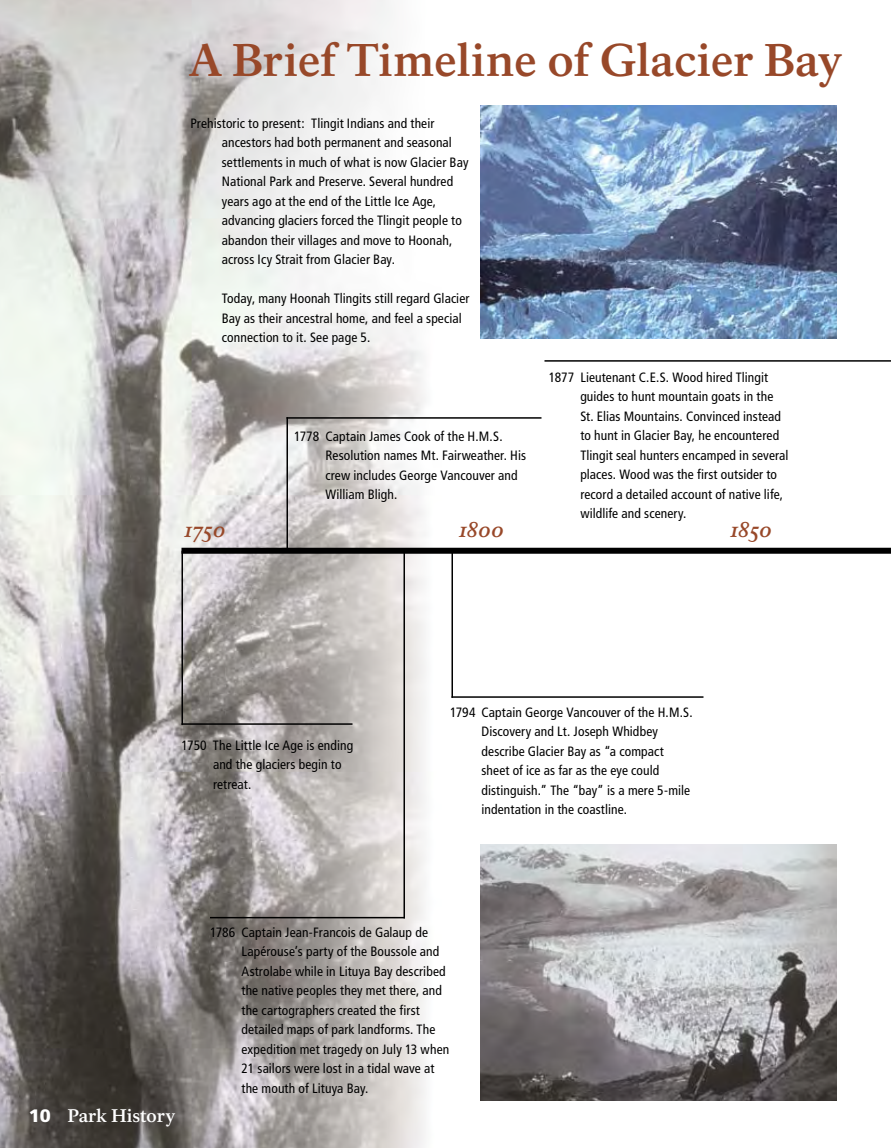
<style>
.page{position:relative;width:891px;height:1148px;background:#fff}
.page>*{position:absolute;margin:0;border:0;box-sizing:border-box;transform-origin:0 0}
.t1{font:700 45px "NPS Rawlinson";letter-spacing:-.015em;color:#984829}
.t2{font:italic 700 21px "NPS Rawlinson";letter-spacing:.01em;color:#984829}
.t3{font:700 18px "NPS Rawlinson";letter-spacing:-.005em;color:#fff}
.t4{font:condensed 13.5px/19.5px "Frutiger";letter-spacing:.01em;color:#000}
.s1{font-family:"Frutiger";font-weight:900}
</style>
<div class="page">
<img style="left:0;top:0;width:442px;height:1148px">
<img style="left:481px;top:844px;width:356px;height:256px">
<img style="left:481px;top:105px;width:356px;height:233px">
<hr style="left:182px;top:550px;width:1px;height:174px;background:#000">
<hr style="left:182px;top:723px;width:170px;height:1px;background:#000">
<hr style="left:452px;top:550px;width:1px;height:148px;background:#000">
<hr style="left:452px;top:696px;width:252px;height:2px;background:#000">
<hr style="left:404px;top:550px;width:1px;height:368px;background:#000">
<hr style="left:210px;top:916px;width:195px;height:2px;background:#000">
<hr style="left:286px;top:417px;width:2px;height:132px;background:#000">
<hr style="left:286px;top:417px;width:256px;height:1px;background:#000">
<hr style="left:544px;top:360px;width:347px;height:2px;background:#000">
<div style="left:182px;top:548px;width:709px;height:6px;background:#000"></div>
<h1 class="t1" style="left:189px;top:33px;width:655px">A Brief Timeline of Glacier Bay</h1>
<p class="t4" style="left:222px;top:113px;width:248px;text-indent:-31px">Prehistoric to present: Tlingit Indians and their ancestors had both permanent and seasonal settlements in much of what is now Glacier Bay National Park and Preserve. Several hundred years ago at the end of the Little Ice Age, advancing glaciers forced the Tlingit people to abandon their villages and move to Hoonah, across Icy Strait from Glacier Bay.</p>
<p class="t4" style="left:222px;top:289px;width:249px">Today, many Hoonah Tlingits still regard Glacier<br>Bay as their ancestral home, and feel a special connection to it. See page 5.</p>
<p class="t4" style="left:580px;top:367px;width:210px;text-indent:-32px">1877 Lieutenant C.E.S. Wood hired Tlingit guides to hunt mountain goats in the St. Elias Mountains. Convinced instead to hunt in Glacier Bay, he encountered Tlingit seal hunters encamped in several places. Wood was the first outsider to record a detailed account of native life, wildlife and scenery.</p>
<p class="t4" style="left:326px;top:426px;width:202px;text-indent:-31px">1778 Captain James Cook of the H.M.S.<br>Resolution names Mt. Fairweather. His crew includes George Vancouver and<br>William Bligh.</p>
<h2 class="t2" style="left:184px;top:517px;width:43px">1750</h2>
<h2 class="t2" style="left:459px;top:517px;width:47px">1800</h2>
<h2 class="t2" style="left:730px;top:517px;width:43px">1850</h2>
<p class="t4" style="left:213px;top:735px;width:142px;text-indent:-32px">1750 The Little Ice Age is ending and the glaciers begin to retreat.</p>
<p class="t4" style="left:482px;top:702px;width:213px;text-indent:-31px">1794 Captain George Vancouver of the H.M.S.<br>Discovery and Lt. Joseph Whidbey describe Glacier Bay as “a compact sheet of ice as far as the eye could distinguish.” The “bay” is a mere 5-mile indentation in the coastline.</p>
<h3 class="t3" style="left:29px;top:1104px;width:148px"><span class="s1">10</span> Park History</h3>
<p class="t4" style="left:242px;top:922px;width:209px;text-indent:-31px">1786 Captain Jean-Francois de Galaup de Lapérouse’s party of the Boussole and Astrolabe while in Lituya Bay described the native peoples they met there, and the cartographers created the first detailed maps of park landforms. The expedition met tragedy on July 13 when 21 sailors were lost in a tidal wave at the mouth of Lituya Bay.</p>
</div>
